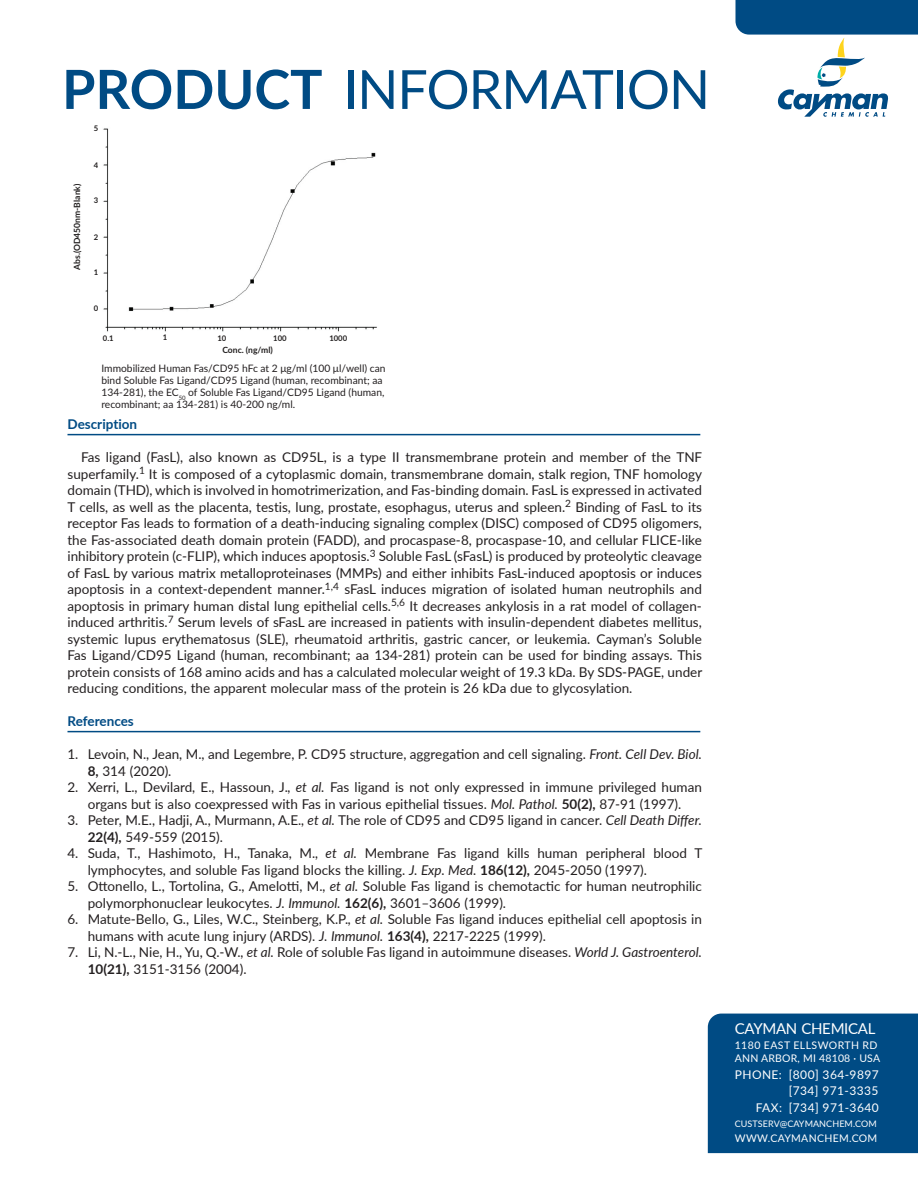
<style>
.page{position:relative;width:918px;height:1188px;background:#fff}
.page>*{position:absolute;margin:0;border:0;box-sizing:border-box;transform-origin:0 0}
.t1{font:54px "Lato";letter-spacing:-.02em;color:#004b84}
.t2{font:15px "Lato";letter-spacing:-.02em;color:#fff}
.References{font:13.5px/16.5px "Lato";color:#231f20}
.ProductName{font:700 13.5px "Lato";color:#004b84}
.t3{font:12px/16.5px "Lato";letter-spacing:.035em;color:#fff;text-align:right}
.t4{font:10.5px/13.5px "Lato";letter-spacing:.03em;color:#fff}
.t5{font:10.2px/12.3px "Lato";color:#231f20}
.t6{font:9px "Lato";letter-spacing:.01em;color:#fff}
.t7{font:700 8.55px "Lato";color:#211e1e}
.t8{font:700 7.65px "Lato";color:#211e1e}
.s1{font-weight:700}
.s2{font-style:italic}
</style>
<div class="page">
<div style="left:708px;top:1014px;width:210px;height:139px;background:#004b84"></div>
<hr style="left:68px;top:434px;width:632px;height:1px;background:#004b84">
<hr style="left:68px;top:731px;width:632px;height:1px;background:#004b84">
<img style="left:103px;top:128px;width:274px;height:204px">
<svg style="left:736px;top:0;width:182px;height:117px"></svg>
<h1 class="t1" style="left:62px;top:51px;width:650px"><span class="s1">PRODUCT</span> INFORMATION</h1>
<p class="t8" style="left:94px;top:123px;width:6px">5</p>
<p class="t7" style="left:71px;top:270px;width:88px;rotate:-90deg">Abs.(OD450nm-Blank)</p>
<p class="t8" style="left:94px;top:159px;width:6px">4</p>
<p class="t8" style="left:94px;top:195px;width:6px">3</p>
<p class="t8" style="left:94px;top:231px;width:6px">2</p>
<p class="t8" style="left:94px;top:267px;width:6px">1</p>
<p class="t8" style="left:94px;top:302px;width:6px">0</p>
<p class="t8" style="left:163px;top:332px;width:6px">1</p>
<p class="t5" style="left:101px;top:361px;width:286px">Immobilized Human Fas/CD95 hFc at 2 μg/ml (100 μl/well) can bind Soluble Fas Ligand/CD95 Ligand (human, recombinant; aa 134-281), the EC<sub>50</sub> of Soluble Fas Ligand/CD95 Ligand (human, recombinant; aa 134-281) is 40-200 ng/ml.</p>
<p class="t8" style="left:103px;top:332px;width:12px">0.1</p>
<p class="t8" style="left:217px;top:332px;width:10px">10</p>
<p class="t8" style="left:273px;top:332px;width:15px">100</p>
<p class="t8" style="left:329px;top:332px;width:19px">1000</p>
<p class="t7" style="left:222px;top:344px;width:52px">Conc. (ng/ml)</p>
<p class="ProductName" style="left:68px;top:415px;width:71px">Description</p>
<p class="References" style="left:68px;top:449px;width:636px;text-align:justify;text-indent:14px">Fas ligand (FasL), also known as CD95L, is a type II transmembrane protein and member of the TNF superfamily.<sup>1</sup> It is composed of a cytoplasmic domain, transmembrane domain, stalk region, TNF homology domain (THD), which is involved in homotrimerization, and Fas-binding domain. FasL is expressed in activated T cells, as well as the placenta, testis, lung, prostate, esophagus, uterus and spleen.<sup>2</sup> Binding of FasL to its receptor Fas leads to formation of a death-inducing signaling complex (DISC) composed of CD95 oligomers, the Fas-associated death domain protein (FADD), and procaspase-8, procaspase-10, and cellular FLICE-like inhibitory protein (c-FLIP), which induces apoptosis.<sup>3</sup> Soluble FasL (sFasL) is produced by proteolytic cleavage of FasL by various matrix metalloproteinases (MMPs) and either inhibits FasL-induced apoptosis or induces apoptosis in a context-dependent manner.<sup>1,4</sup> sFasL induces migration of isolated human neutrophils and apoptosis in primary human distal lung epithelial cells.<sup>5,6</sup> It decreases ankylosis in a rat model of collagen&shy;induced arthritis.<sup>7</sup> Serum levels of sFasL are increased in patients with insulin-dependent diabetes mellitus, systemic lupus erythematosus (SLE), rheumatoid arthritis, gastric cancer, or leukemia. Cayman’s Soluble Fas Ligand/CD95 Ligand (human, recombinant; aa 134-281) protein can be used for binding assays. This protein consists of 168 amino acids and has a calculated molecular weight of 19.3 kDa. By SDS-PAGE, under reducing conditions, the apparent molecular mass of the protein is 26 kDa due to glycosylation.</p>
<p class="ProductName" style="left:68px;top:712px;width:68px">References</p>
<p class="References" style="left:88px;top:746px;width:616px;text-indent:-20px">1. Levoin, N., Jean, M., and Legembre, P. CD95 structure, aggregation and cell signaling. <span class="s2">Front. Cell Dev. Biol.<br></span><span class="s1">8,</span> 314 (2020).</p>
<p class="References" style="left:68px;top:779px;width:636px;text-align:center">2. Xerri, L., Devilard, E., Hassoun, J.<span class="s2">, et al.</span> Fas ligand is not only expressed in immune privileged human organs but is also coexpressed with Fas in various epithelial tissues. <span class="s2">Mol. Pathol.</span> <span class="s1">50(2),</span> 87-91 (1997).</p>
<p class="References" style="left:88px;top:812px;width:616px;text-indent:-20px">3. Peter, M.E., Hadji, A., Murmann, A.E.<span class="s2">, et al.</span> The role of CD95 and CD95 ligand in cancer. <span class="s2">Cell Death Differ.<br></span><span class="s1">22(4),</span> 549-559 (2015).</p>
<p class="References" style="left:88px;top:845px;width:616px;text-indent:-20px">4. Suda, T., Hashimoto, H., Tanaka, M.<span class="s2">, et al.</span> Membrane Fas ligand kills human peripheral blood T lymphocytes, and soluble Fas ligand blocks the killing. <span class="s2">J. Exp. Med.</span> <span class="s1">186(12),</span> 2045-2050 (1997).</p>
<p class="References" style="left:88px;top:878px;width:616px;text-indent:-20px">5. Ottonello, L., Tortolina, G., Amelotti, M.<span class="s2">, et al.</span> Soluble Fas ligand is chemotactic for human neutrophilic polymorphonuclear leukocytes. <span class="s2">J. Immunol.</span> <span class="s1">162(6),</span> 3601–3606 (1999).</p>
<p class="References" style="left:88px;top:911px;width:616px;text-indent:-20px">6. Matute-Bello, G., Liles, W.C., Steinberg, K.P.<span class="s2">, et al.</span> Soluble Fas ligand induces epithelial cell apoptosis in humans with acute lung injury (ARDS). <span class="s2">J. Immunol.</span> <span class="s1">163(4),</span> 2217-2225 (1999).</p>
<p class="References" style="left:88px;top:944px;width:616px;text-indent:-20px">7. Li, N.-L., Nie, H., Yu, Q.-W.<span class="s2">, et al.</span> Role of soluble Fas ligand in autoimmune diseases. <span class="s2">World J. Gastroenterol.<br></span><span class="s1">10(21),</span> 3151-3156 (2004).</p>
<p class="t2" style="left:735px;top:1018px;width:142px">CAYMAN CHEMICAL</p>
<p class="t4" style="left:735px;top:1038px;width:147px">1180 EAST ELLSWORTH RD<br>ANN ARBOR, MI 48108 · USA</p>
<p class="t3" style="left:735px;top:1066px;width:145px">PHONE: [800] 364-9897 [734] 971-3335<br>FAX: [734] 971-3640</p>
<p class="t6" style="left:735px;top:1117px;width:143px">CUSTSERV@CAYMANCHEM.COM</p>
<p class="t4" style="left:735px;top:1131px;width:144px">WWW.CAYMANCHEM.COM</p>
</div>
